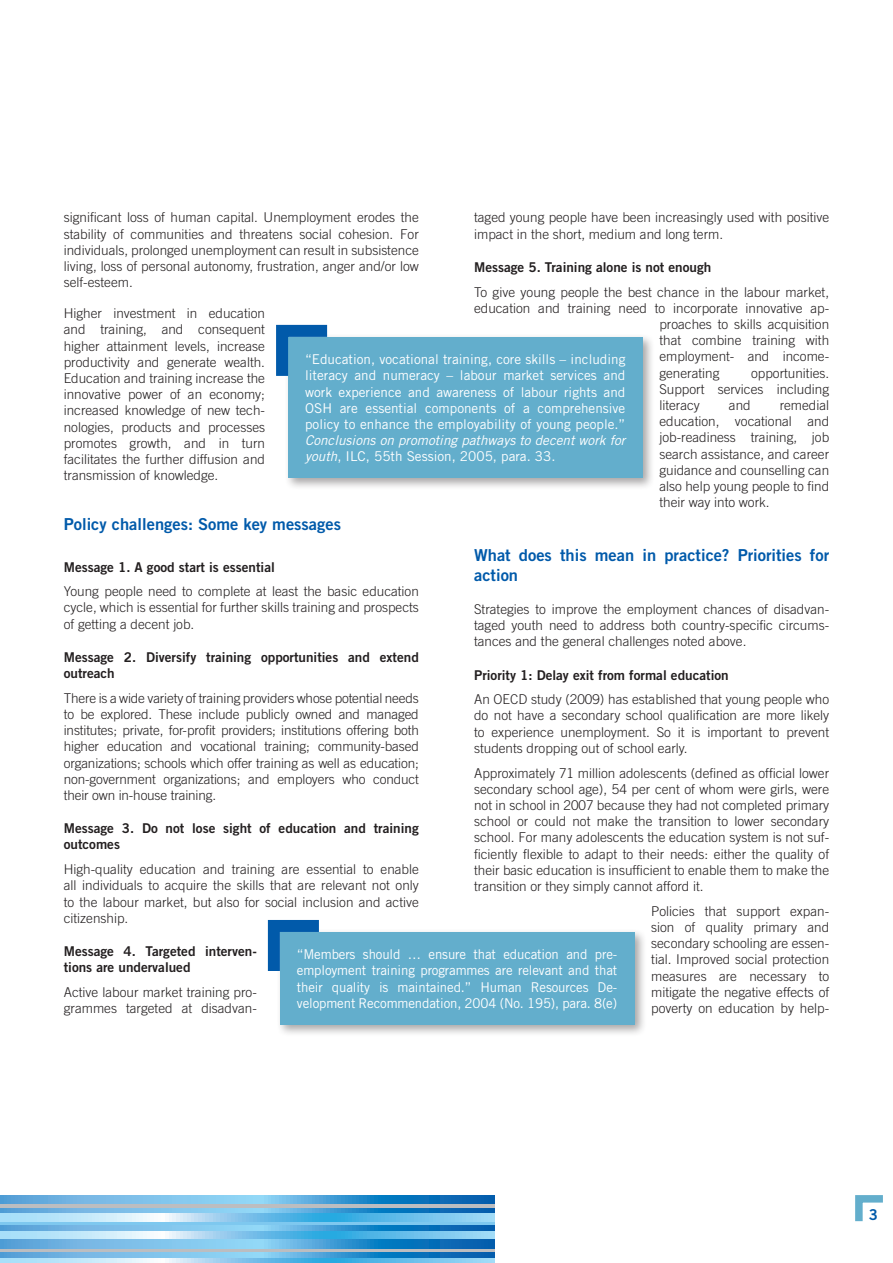
<style>
.page{position:relative;width:893px;height:1263px;background:#fff}
.page>*{position:absolute;margin:0;border:0;box-sizing:border-box;transform-origin:0 0}
.t1{font:16.5px/19.8px "Trade Gothic LT Std Bd 2";color:#015aaa}
.t2{font:15px "Trade Gothic LT Std Bd 2";color:#015aaa}
.t3{font:300 13.5px/16.2px "Trade Gothic LT Std";color:#231f20;text-align:justify}
.t4{font:13.5px/16.2px "Trade Gothic LT Std";letter-spacing:-.005em;color:#fff;text-align:justify}
.t5{font:13.5px/16.2px "Trade Gothic LT Std Bd 2";color:#231f20}
.t6{font:italic 13.5px/16.2px "Trade Gothic LT Std";color:#fff}
.s1{font-style:normal}
</style>
<div class="page">
<svg style="left:0;top:1195px;width:494px;height:9px;background:#54a5d9"></svg>
<hr style="left:0;top:1204px;width:495px;height:4px;background:#bcbdc0">
<svg style="left:0;top:1208px;width:494px;height:6px;background:#5eacdd"></svg>
<svg style="left:0;top:1214px;width:494px;height:8px;background:#90d0f0"></svg>
<svg style="left:0;top:1222px;width:495px;height:4px;background:#73bfe9"></svg>
<svg style="left:0;top:1226px;width:494px;height:5px;background:#54a5d9"></svg>
<svg style="left:0;top:1231px;width:494px;height:8px;background:#90d0f0"></svg>
<svg style="left:0;top:1239px;width:494px;height:9px;background:#54a5d9"></svg>
<svg style="left:0;top:1248px;width:495px;height:4px;background:#a2b7c6"></svg>
<svg style="left:0;top:1252px;width:494px;height:6px;background:#54a5d9"></svg>
<svg style="left:0;top:1258px;width:494px;height:5px;background:#90d0f0"></svg>
<svg style="left:855px;top:1195px;width:28px;height:27px"></svg>
<div style="left:276px;top:928px;width:371px;height:109px;background:#231f20;opacity:.4"></div>
<div style="left:280px;top:932px;width:354px;height:93px;background:#63aecc"></div>
<svg style="left:267px;top:920px;width:64px;height:63px"></svg>
<div style="left:284px;top:333px;width:371px;height:158px;background:#231f20;opacity:.4"></div>
<div style="left:288px;top:337px;width:354px;height:141px;background:#63aecc"></div>
<svg style="left:276px;top:324px;width:63px;height:64px"></svg>
<p class="t3" style="left:64px;top:209px;width:357px">significant loss of human capital. Unemployment erodes the stability of communities and threatens social cohesion. For individuals, prolonged unemployment can result in subsistence living, loss of personal autonomy, frustration, anger and/or low self-esteem.</p>
<p class="t3" style="left:64px;top:305px;width:203px">Higher investment in education and training, and consequent higher attainment levels, increase productivity and generate wealth.<br>Education and training increase the innovative power of an economy; increased knowledge of new tech&shy;nologies, products and processes promotes growth, and in turn facilitates the further diffusion and transmission of knowledge.</p>
<p class="t1" style="left:64px;top:514px;width:279px">Policy challenges: Some key messages</p>
<p class="t5" style="left:64px;top:558px;width:213px">Message 1. A good start is essential</p>
<p class="t3" style="left:64px;top:583px;width:357px">Young people need to complete at least the basic education cycle, which is essential for further skills training and prospects of getting a decent job.</p>
<p class="t5" style="left:64px;top:649px;width:357px">Message 2. Diversify training opportunities and extend outreach</p>
<p class="t3" style="left:64px;top:690px;width:357px">There is a wide variety of training providers whose potential needs to be explored. These include publicly owned and managed institutes; private, for-profit providers; institutions offering both higher education and vocational training; community-based organizations; schools which offer training as well as education; non-government organizations; and employers who conduct their own in-house training.</p>
<p class="t5" style="left:64px;top:820px;width:356px">Message 3. Do not lose sight of education and training outcomes</p>
<p class="t3" style="left:64px;top:861px;width:357px">High-quality education and training are essential to enable all individuals to acquire the skills that are relevant not only to the labour market, but also for social inclusion and active citizenship.</p>
<p class="t5" style="left:64px;top:943px;width:195px">Message 4. Targeted interven&shy;tions are undervalued</p>
<p class="t3" style="left:64px;top:984px;width:195px">Active labour market training pro&shy;grammes targeted at disadvan-</p>
<p class="t3" style="left:474px;top:209px;width:357px">taged young people have been increasingly used with positive impact in the short, medium and long term.</p>
<p class="t5" style="left:474px;top:259px;width:239px">Message 5. Training alone is not enough</p>
<p class="t3" style="left:474px;top:283px;width:356px">To give young people the best chance in the labour market,</p>
<p class="t3" style="left:474px;top:300px;width:357px">education and training need to incorporate innovative ap-</p>
<p class="t3" style="left:659px;top:316px;width:171px">proaches to skills acquisition</p>
<p class="t3" style="left:659px;top:332px;width:171px">that combine training with</p>
<p class="t3" style="left:659px;top:348px;width:171px">employment- and income-</p>
<p class="t3" style="left:659px;top:364px;width:62px">generating</p>
<p class="t4" style="left:305px;top:351px;width:322px">“Education, vocational training, core skills – including literacy and numeracy – labour market services and work experience and awareness of labour rights and OSH are essential components of a comprehensive policy to enhance the employability of young people.”</p>
<p class="t6" style="left:305px;top:432px;width:322px">Conclusions on promoting pathways to decent work for youth<span class="s1">, ILC, 55th Session, 2005, para. 33.</span></p>
<p class="t3" style="left:659px;top:364px;width:171px;text-indent:92px">opportunities.<br>Support services including literacy</p>
<p class="t3" style="left:659px;top:397px;width:171px;text-indent:120px">remedial education, vocational and job-readiness training, job search assistance, and career guidance and counselling can also help young people to find their way into work.</p>
<p class="t1" style="left:474px;top:545px;width:357px">What does this mean in practice? Priorities for action</p>
<p class="t3" style="left:474px;top:601px;width:357px">Strategies to improve the employment chances of disadvan&shy;taged youth need to address both country-specific circums&shy;tances and the general challenges noted above.</p>
<p class="t5" style="left:474px;top:666px;width:256px">Priority 1: Delay exit from formal education</p>
<p class="t3" style="left:474px;top:691px;width:357px">An OECD study (2009) has established that young people who do not have a secondary school qualification are more likely to experience unemployment. So it is important to prevent students dropping out of school early.</p>
<p class="t3" style="left:474px;top:764px;width:357px">Approximately 71 million adolescents (defined as official lower secondary school age), 54 per cent of whom were girls, were not in school in 2007 because they had not completed primary school or could not make the transition to lower secondary school. For many adolescents the education system is not suf&shy;ficiently flexible to adapt to their needs: either the quality of their basic education is insufficient to enable them to make the transition or they simply cannot afford it.</p>
<p class="t3" style="left:651px;top:903px;width:179px">Policies that support expan&shy;sion of quality primary and secondary schooling are essen&shy;tial. Improved social protection measures are necessary to mitigate the negative effects of poverty on education by help-</p>
<p class="t3" style="left:729px;top:397px;width:23px">and</p>
<p class="t4" style="left:297px;top:946px;width:322px">“Members should … ensure that education and pre&shy;employment training programmes are relevant and that their quality is maintained.” Human Resources De&shy;velopment Recommendation, 2004 (No. 195), para. 8(e)</p>
<p class="t2" style="left:869px;top:1205px;width:11px">3</p>
</div>
